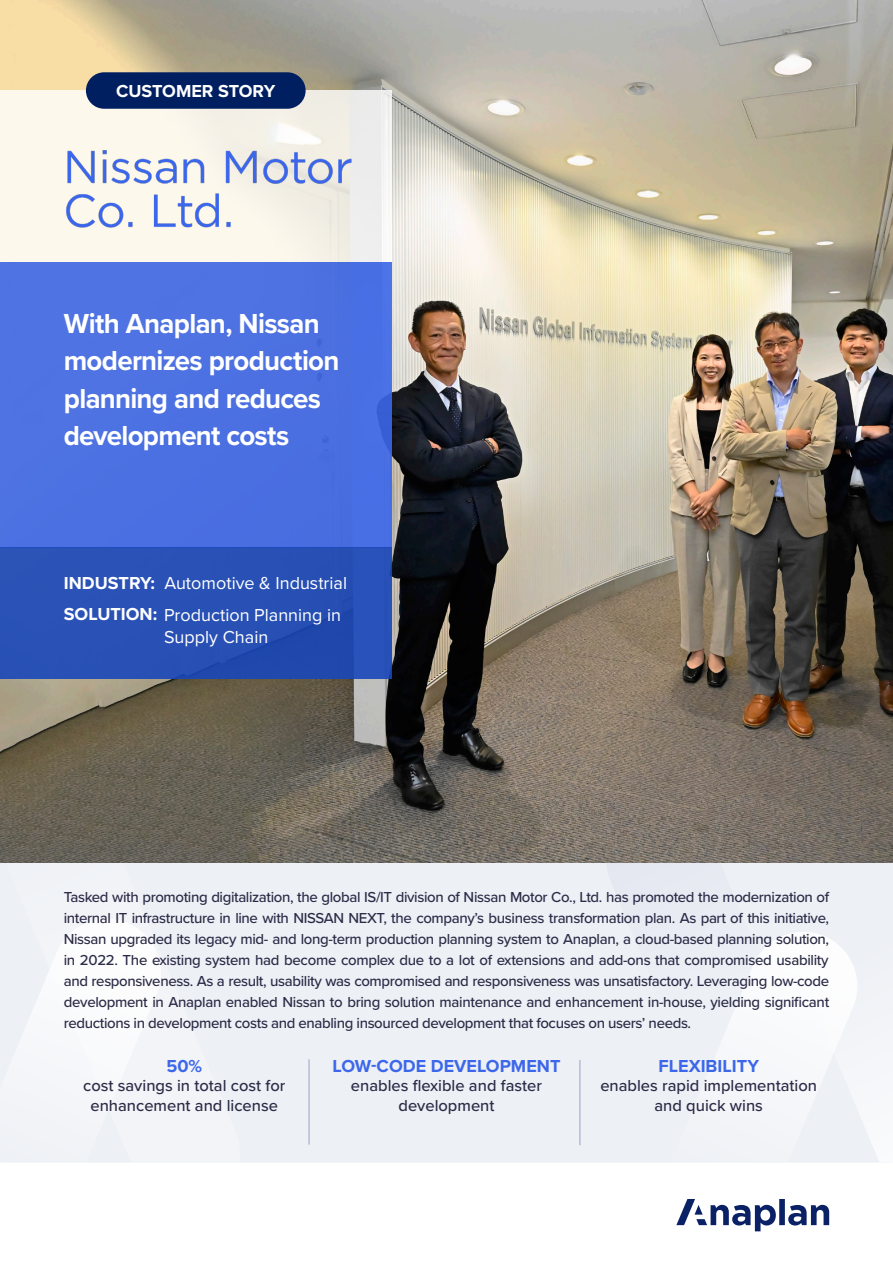
<style>
.page{position:relative;width:893px;height:1263px;background:#fff}
.page>*{position:absolute;margin:0;border:0;box-sizing:border-box;transform-origin:0 0}
.t1{font:700 28.5px/37.5px "Proxima Nova";letter-spacing:-.025em;color:#fff}
.t2{font:18px "Proxima Nova";color:#fff}
.t3{font:700 18px "Proxima Nova";color:#3c67ea}
.t4{font:700 18px "Proxima Nova";color:#fff}
.t5{font:500 16.5px/19.5px "Proxima Nova";color:#2b2b47;text-align:center}
.t6{font:500 15px/21px "Proxima Nova";letter-spacing:-.025em;color:#2b2b47;text-align:justify}
.s1{font-weight:700}
</style>
<div class="page">
<div style="left:240px;top:862px;width:366px;height:300px;background:#edf0f5"></div>
<div style="left:857px;top:862px;width:36px;height:300px;background:#f0f2f6"></div>
<div style="left:606px;top:862px;width:251px;height:300px;background:#edf0f5"></div>
<svg style="left:607px;top:932px;width:250px;height:230px"></svg>
<svg style="left:0;top:862px;width:240px;height:300px"></svg>
<div style="left:567px;top:862px;width:251px;height:27px;background:#edf0f5"></div>
<img style="left:0;top:0;width:893px;height:862px">
<svg style="left:676px;top:1199px;width:153px;height:32px"></svg>
<div style="left:0;top:91px;width:392px;height:171px;background:linear-gradient(to bottom,#f6f3eb,#faf6ee)"></div>
<div style="left:0;top:262px;width:392px;height:285px;background:#4c71e2"></div>
<div style="left:0;top:547px;width:392px;height:132px;background:#2951b5"></div>
<div style="left:86px;top:72px;width:220px;height:37px;background:#001f61;border-radius:18px"></div>
<hr style="left:308px;top:1059px;width:2px;height:85px;background:#b5bdd5">
<hr style="left:579px;top:1060px;width:2px;height:85px;background:#b5bdd5">
<img style="left:64px;top:144px;width:289px;height:94px">
<p class="t4" style="left:116px;top:77px;width:161px">CUSTOMER STORY</p>
<p class="t1" style="left:64px;top:304px;width:277px">With Anaplan, Nissan modernizes production planning and reduces development costs</p>
<p class="t2" style="left:64px;top:569px;width:285px"><span class="s1">INDUSTRY:</span> Automotive &amp; Industrial</p>
<p class="t2" style="left:64px;top:601px;width:279px"><span class="s1">SOLUTION:</span> Production Planning in</p>
<p class="t2" style="left:164px;top:624px;width:106px">Supply Chain</p>
<p class="t6" style="left:64px;top:886px;width:767px">Tasked with promoting digitalization, the global IS/IT division of Nissan Motor Co., Ltd. has promoted the modernization of internal IT infrastructure in line with NISSAN NEXT, the company’s business transformation plan. As part of this initiative, Nissan upgraded its legacy mid- and long-term production planning system to Anaplan, a cloud-based planning solution, in 2022. The existing system had become complex due to a lot of extensions and add-ons that compromised usability and responsiveness. As a result, usability was compromised and responsiveness was unsatisfactory. Leveraging low-code development in Anaplan enabled Nissan to bring solution maintenance and enhancement in-house, yielding significant reductions in development costs and enabling insourced development that focuses on users’ needs.</p>
<p class="t3" style="left:166px;top:1052px;width:37px">50%</p>
<p class="t5" style="left:83px;top:1075px;width:204px">cost savings in total cost for enhancement and license</p>
<p class="t3" style="left:332px;top:1052px;width:229px">LOW-CODE DEVELOPMENT</p>
<p class="t5" style="left:351px;top:1075px;width:193px">enables flexible and faster development</p>
<p class="t3" style="left:658px;top:1052px;width:102px">FLEXIBILITY</p>
<p class="t5" style="left:600px;top:1075px;width:218px">enables rapid implementation and quick wins</p>
</div>
